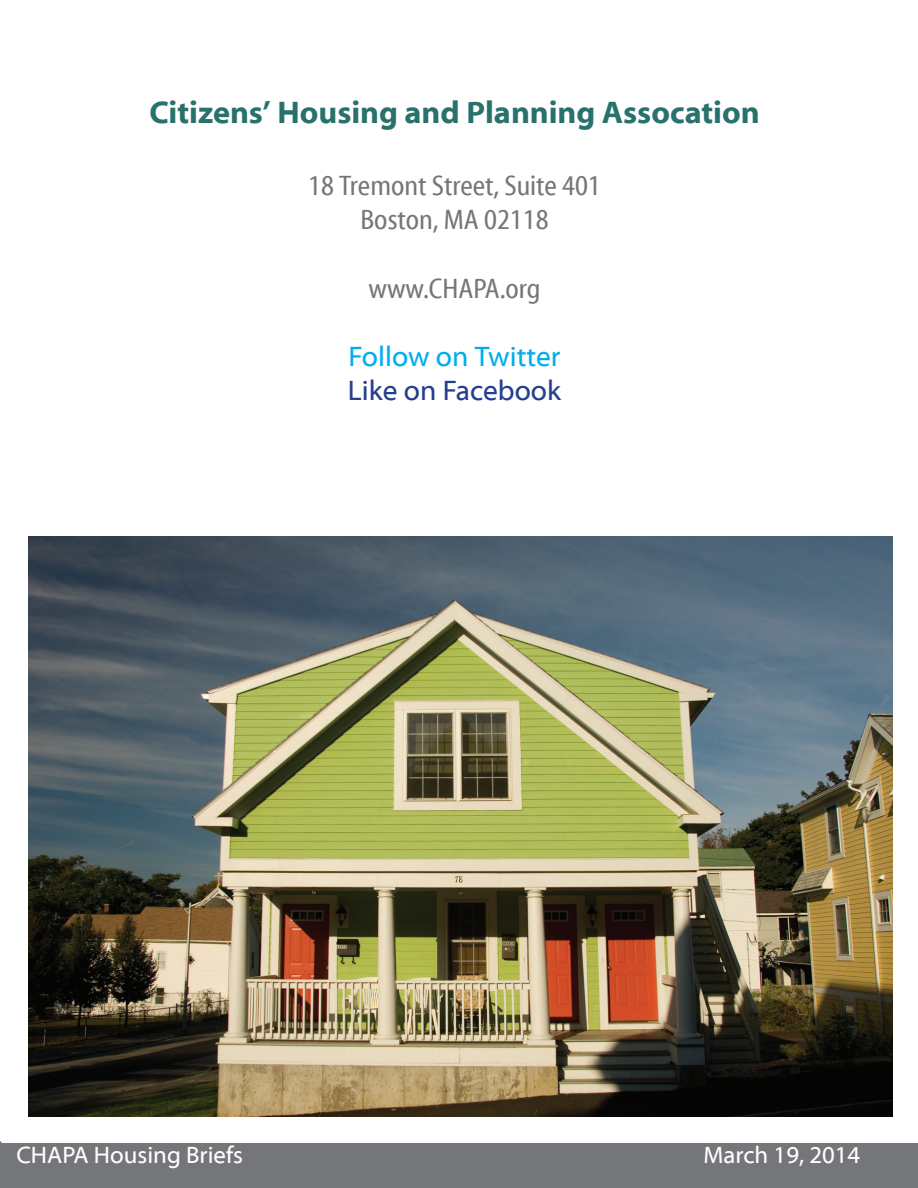
<style>
.page{position:relative;width:918px;height:1188px;background:#fff}
.page>*{position:absolute;margin:0;border:0;box-sizing:border-box;transform-origin:0 0}
.t1{font:700 31.5px "Myriad Web Pro";color:#29726c}
.t2{font:condensed 28.5px/34.2px "Myriad Web Pro";color:#757679;text-align:center}
.t3{font:28.5px "Myriad Web Pro";color:#00aeef}
.t4{font:28.5px "Myriad Web Pro";color:#253f8e}
.t5{font:24px "Myriad Web Pro";color:#fff}
</style>
<div class="page">
<div style="left:0;top:1142px;width:918px;height:46px;background:#757679"></div>
<img style="left:29px;top:536px;width:863px;height:581px">
<p class="t1" style="left:149px;top:95px;width:612px">Citizens’ Housing and Planning Assocation</p>
<p class="t2" style="left:308px;top:169px;width:294px">18 Tremont Street, Suite 401<br>Boston, MA 02118</p>
<p class="t2" style="left:368px;top:272px;width:174px">www.CHAPA.org</p>
<p class="t3" style="left:348px;top:341px;width:214px">Follow on Twitter</p>
<p class="t4" style="left:348px;top:375px;width:215px">Like on Facebook</p>
<p class="t5" style="left:16px;top:1142px;width:228px">CHAPA Housing Briefs</p>
<p class="t5" style="left:703px;top:1142px;width:159px">March 19, 2014</p>
</div>
